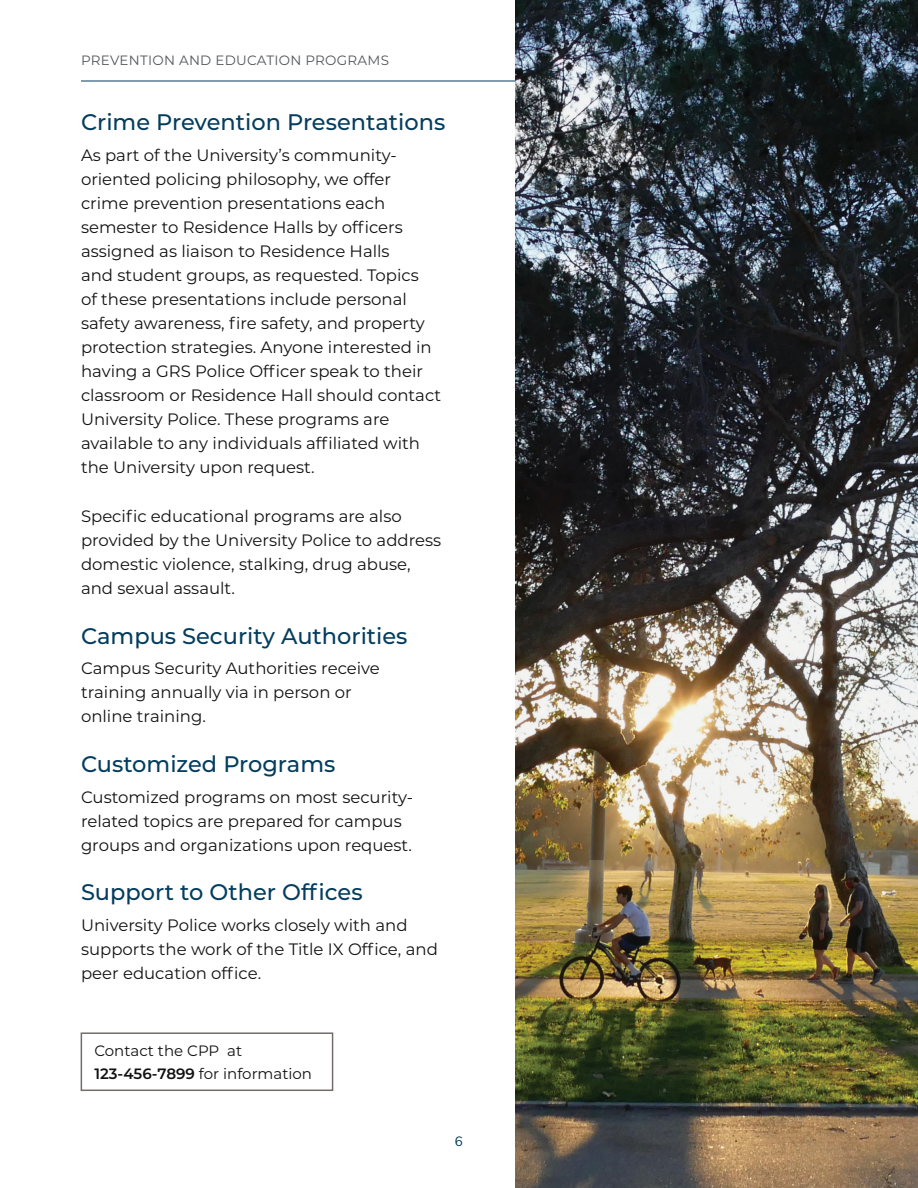
<style>
.page{position:relative;width:918px;height:1188px;background:#fff}
.page>*{position:absolute;margin:0;border:0;box-sizing:border-box;transform-origin:0 0}
.t1{font:500 22.5px "Montserrat";color:#043d5d}
.t2{font:16.5px/24px "Montserrat";color:#131212}
.t3{font:15px/22.5px "Montserrat";color:#131212}
.t4{font:13.5px "Montserrat";letter-spacing:.02em;color:#53565a}
.t5{font:13.5px "Nunito Sans";color:#043d5d}
.s1{font-weight:600}
</style>
<div class="page">
<hr style="left:81px;top:81px;width:756px;height:1px;background:#043d5d">
<img style="left:515px;top:0;width:403px;height:1188px">
<div style="left:81px;top:1032px;width:252px;height:59px;border:2px solid #746c6a"></div>
<p class="t4" style="left:81px;top:51px;width:310px">PREVENTION AND EDUCATION PROGRAMS</p>
<h1 class="t1" style="left:81px;top:106px;width:366px">Crime Prevention Presentations</h1>
<p class="t2" style="left:81px;top:142px;width:362px">As part of the University’s community&shy;oriented policing philosophy, we offer crime prevention presentations each semester to Residence Halls by officers assigned as liaison to Residence Halls<br>and student groups, as requested. Topics<br>of these presentations include personal safety awareness, fire safety, and property protection strategies. Anyone interested in having a GRS Police Officer speak to their classroom or Residence Hall should contact University Police. These programs are available to any individuals affiliated with the University upon request.</p>
<p class="t2" style="left:81px;top:504px;width:362px">Specific educational programs are also provided by the University Police to address domestic violence, stalking, drug abuse, and sexual assault.</p>
<h1 class="t1" style="left:81px;top:620px;width:328px">Campus Security Authorities</h1>
<p class="t2" style="left:81px;top:656px;width:300px">Campus Security Authorities receive training annually via in person or online training.</p>
<h1 class="t1" style="left:81px;top:748px;width:256px">Customized Programs</h1>
<p class="t2" style="left:81px;top:784px;width:334px">Customized programs on most security&shy;related topics are prepared for campus groups and organizations upon request.</p>
<h1 class="t1" style="left:81px;top:876px;width:283px">Support to Other Offices</h1>
<p class="t2" style="left:81px;top:912px;width:358px">University Police works closely with and supports the work of the Title IX Office, and peer education office.</p>
<p class="t3" style="left:94px;top:1039px;width:219px">Contact the CPP at<br><span class="s1">123-456-7899</span> for information</p>
<p class="t5" style="left:455px;top:1132px;width:10px">6</p>
</div>
